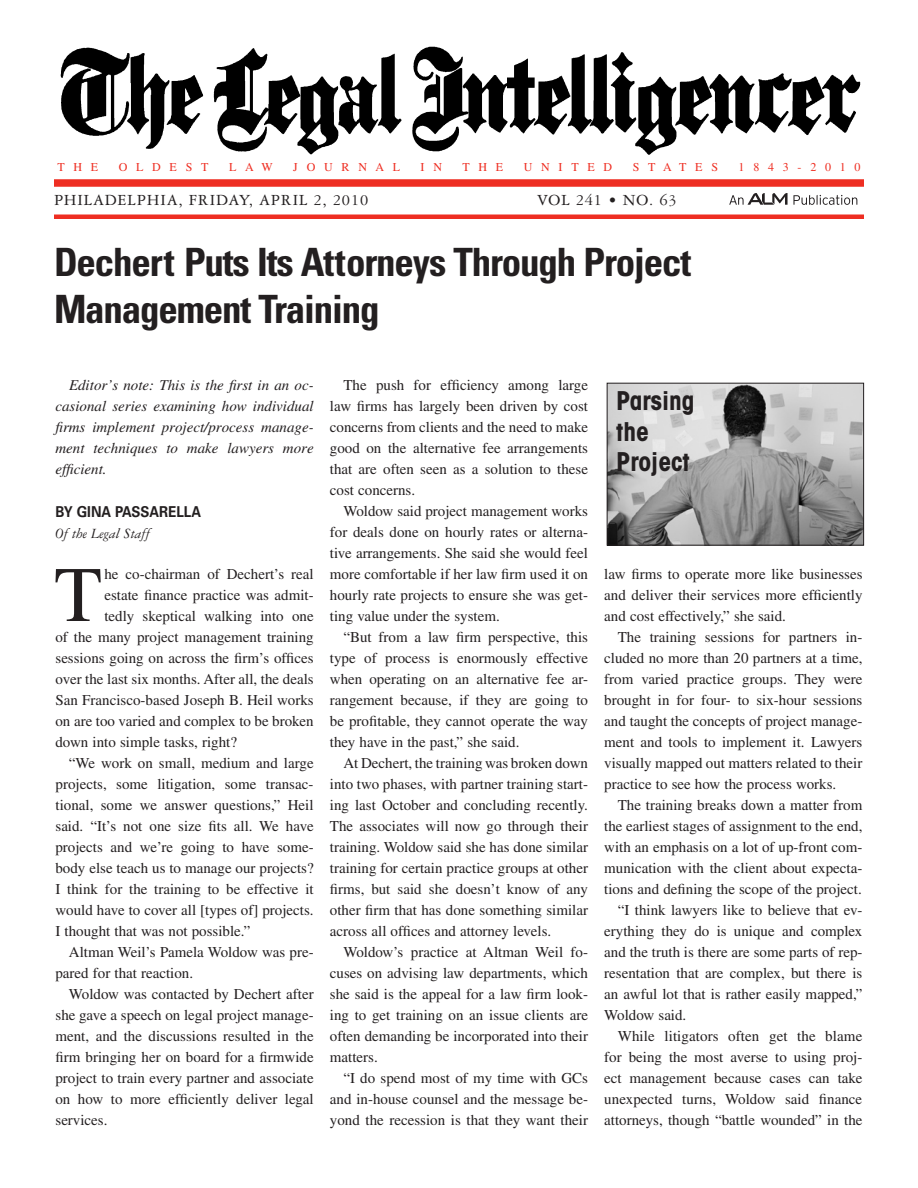
<style>
.page{position:relative;width:918px;height:1188px;background:#fff}
.page>*{position:absolute;margin:0;border:0;box-sizing:border-box;transform-origin:0 0}
.t1{font:78.45px "Times LT Std";color:#231f20}
.t2{font:700 condensed 39px/46.8px "Univers LT Std";letter-spacing:-.03em;color:#231f20}
.t3{font:700 condensed 25.5px/30.6px "ITC Avant Garde Std";color:#231f20}
.t4{font:16.5px "Garamond 3 LT Std";letter-spacing:.05em;color:#231f20}
.t5{font:15px/21px "Times LT Std";color:#231f20;text-align:justify}
.t6{font:italic 15px/21px "Times LT Std";color:#231f20;text-align:justify}
.t7{font:700 15px "Univers LT Std";color:#231f20;scale:.9 1}
.t8{font:italic 15px "Garamond 3 LT Std";color:#231f20}
.t9{font:12px "Times LT Std";letter-spacing:.73em;color:#ee2e22}
</style>
<div class="page">
<img style="left:60px;top:46px;width:801px;height:109px">
<div style="left:54px;top:179px;width:810px;height:8px;background:#ee2e22"></div>
<div style="left:54px;top:214px;width:810px;height:5px;background:#ee2e22"></div>
<svg style="left:729px;top:193px;width:128px;height:12px"></svg>
<img style="left:609px;top:385px;width:253px;height:159px">
<div style="left:607px;top:383px;width:257px;height:163px;border:1px solid #231f20"></div>
<p class="t9" style="left:57px;top:160px;width:42px">Th e</p>
<p class="t9" style="left:119px;top:160px;width:31px">O ld</p>
<p class="t9" style="left:170px;top:160px;width:29px">e st</p>
<p class="t9" style="left:229px;top:160px;width:31px">L aw</p>
<p class="t9" style="left:293px;top:160px;width:96px">Jo urnal</p>
<p class="t9" style="left:421px;top:160px;width:23px">i n</p>
<p class="t9" style="left:462px;top:160px;width:14px">th</p>
<p class="t9" style="left:496px;top:160px;width:9px">e</p>
<p class="t9" style="left:524px;top:160px;width:46px">Unit</p>
<p class="t9" style="left:587px;top:160px;width:24px">e d</p>
<p class="t9" style="left:633px;top:160px;width:30px">S tat</p>
<p class="t9" style="left:695px;top:160px;width:22px">e s</p>
<p class="t9" style="left:739px;top:160px;width:124px">1843-2010</p>
<p class="t4" style="left:54px;top:192px;width:316px">PHILADELPHIA, FRIDAY, APRIL 2, 2010</p>
<p class="t4" style="left:537px;top:191px;width:141px">VOL 241 • NO. 63</p>
<h2 class="t2" style="left:54px;top:239px;width:639px">Dechert Puts Its Attorneys Through Project<br>Management Training</h2>
<p class="t6" style="left:56px;top:375px;width:260px;text-indent:14px">Editor’s note: This is the first in an oc&shy;casional series examining how individual firms implement project/process manage&shy;ment techniques to make lawyers more efficient.</p>
<p class="t7" style="left:56px;top:503px;width:163px">BY GINA PASSARELLA</p>
<p class="t8" style="left:56px;top:526px;width:96px">Of the Legal Staff</p>
<h1 class="t1" style="left:54px;top:551px;width:49px">T</h1>
<p class="t5" style="left:104px;top:563px;width:211px">he co-chairman of Dechert’s real</p>
<p class="t5" style="left:104px;top:584px;width:211px">estate finance practice was admit-</p>
<p class="t5" style="left:104px;top:605px;width:211px">tedly skeptical walking into one</p>
<p class="t5" style="left:55px;top:626px;width:260px">of the many project management training</p>
<p class="t5" style="left:55px;top:647px;width:260px">sessions going on across the firm’s offices</p>
<p class="t5" style="left:55px;top:668px;width:260px">over the last six months. After all, the deals</p>
<p class="t5" style="left:55px;top:689px;width:260px">San Francisco-based Joseph B. Heil works</p>
<p class="t5" style="left:55px;top:710px;width:260px">on are too varied and complex to be broken</p>
<p class="t5" style="left:55px;top:731px;width:183px">down into simple tasks, right?</p>
<p class="t5" style="left:69px;top:752px;width:246px">“We work on small, medium and large</p>
<p class="t5" style="left:55px;top:773px;width:259px">projects, some litigation, some transac-</p>
<p class="t5" style="left:55px;top:794px;width:260px">tional, some we answer questions,” Heil</p>
<p class="t5" style="left:55px;top:815px;width:260px">said. “It’s not one size fits all. We have</p>
<p class="t5" style="left:55px;top:836px;width:260px">projects and we’re going to have some-</p>
<p class="t5" style="left:55px;top:857px;width:260px">body else teach us to manage our projects?</p>
<p class="t5" style="left:55px;top:878px;width:260px">I think for the training to be effective it</p>
<p class="t5" style="left:55px;top:899px;width:260px">would have to cover all [types of] projects.</p>
<p class="t5" style="left:55px;top:920px;width:196px">I thought that was not possible.”</p>
<p class="t5" style="left:69px;top:941px;width:246px">Altman Weil’s Pamela Woldow was pre-</p>
<p class="t5" style="left:55px;top:962px;width:139px">pared for that reaction.</p>
<p class="t5" style="left:69px;top:983px;width:246px">Woldow was contacted by Dechert after</p>
<p class="t5" style="left:55px;top:1004px;width:260px">she gave a speech on legal project manage-</p>
<p class="t5" style="left:55px;top:1025px;width:260px">ment, and the discussions resulted in the</p>
<p class="t5" style="left:55px;top:1046px;width:260px">firm bringing her on board for a firmwide</p>
<p class="t5" style="left:55px;top:1067px;width:260px">project to train every partner and associate</p>
<p class="t5" style="left:55px;top:1088px;width:260px">on how to more efficiently deliver legal</p>
<p class="t5" style="left:55px;top:1109px;width:54px">services.</p>
<p class="t5" style="left:330px;top:374px;width:260px;text-indent:14px">The push for efficiency among large law firms has largely been driven by cost concerns from clients and the need to make good on the alternative fee arrangements that are often seen as a solution to these cost concerns.</p>
<p class="t5" style="left:330px;top:500px;width:260px;text-indent:14px">Woldow said project management works for deals done on hourly rates or alterna&shy;tive arrangements. She said she would feel more comfortable if her law firm used it on hourly rate projects to ensure she was get&shy;ting value under the system.</p>
<p class="t5" style="left:330px;top:626px;width:260px;text-indent:14px">“But from a law firm perspective, this type of process is enormously effective when operating on an alternative fee ar&shy;rangement because, if they are going to be profitable, they cannot operate the way they have in the past,” she said.</p>
<p class="t5" style="left:330px;top:752px;width:260px;text-indent:14px">At Dechert, the training was broken down into two phases, with partner training start&shy;ing last October and concluding recently.<br>The associates will now go through their training. Woldow said she has done similar training for certain practice groups at other firms, but said she doesn’t know of any other firm that has done something similar across all offices and attorney levels.</p>
<p class="t5" style="left:330px;top:941px;width:260px;text-indent:14px">Woldow’s practice at Altman Weil fo&shy;cuses on advising law departments, which she said is the appeal for a law firm look&shy;ing to get training on an issue clients are often demanding be incorporated into their matters.</p>
<p class="t5" style="left:330px;top:1067px;width:260px;text-indent:14px">“I do spend most of my time with GCs and in-house counsel and the message be&shy;yond the recession is that they want their</p>
<h3 class="t3" style="left:616px;top:385px;width:80px">Parsing the<br>Project</h3>
<p class="t5" style="left:604px;top:563px;width:260px">law firms to operate more like businesses and deliver their services more efficiently and cost effectively,” she said.</p>
<p class="t5" style="left:604px;top:626px;width:260px;text-indent:14px">The training sessions for partners in&shy;cluded no more than 20 partners at a time, from varied practice groups. They were brought in for four- to six-hour sessions and taught the concepts of project manage&shy;ment and tools to implement it. Lawyers visually mapped out matters related to their practice to see how the process works.</p>
<p class="t5" style="left:618px;top:794px;width:246px">The training breaks down a matter from</p>
<p class="t5" style="left:604px;top:815px;width:260px">the earliest stages of assignment to the end,</p>
<p class="t5" style="left:604px;top:836px;width:260px">with an emphasis on a lot of up-front com-</p>
<p class="t5" style="left:604px;top:857px;width:260px">munication with the client about expecta-</p>
<p class="t5" style="left:604px;top:878px;width:259px">tions and defining the scope of the project.</p>
<p class="t5" style="left:618px;top:899px;width:246px">“I think lawyers like to believe that ev-</p>
<p class="t5" style="left:604px;top:920px;width:260px">erything they do is unique and complex</p>
<p class="t5" style="left:604px;top:941px;width:260px">and the truth is there are some parts of rep-</p>
<p class="t5" style="left:604px;top:962px;width:260px">resentation that are complex, but there is</p>
<p class="t5" style="left:604px;top:983px;width:260px">an awful lot that is rather easily mapped,”</p>
<p class="t5" style="left:604px;top:1004px;width:84px">Woldow said.</p>
<p class="t5" style="left:618px;top:1025px;width:246px">While litigators often get the blame</p>
<p class="t5" style="left:604px;top:1046px;width:260px">for being the most averse to using proj-</p>
<p class="t5" style="left:604px;top:1067px;width:260px">ect management because cases can take</p>
<p class="t5" style="left:604px;top:1088px;width:260px">unexpected turns, Woldow said finance</p>
<p class="t5" style="left:604px;top:1109px;width:260px">attorneys, though “battle wounded” in the</p>
</div>
